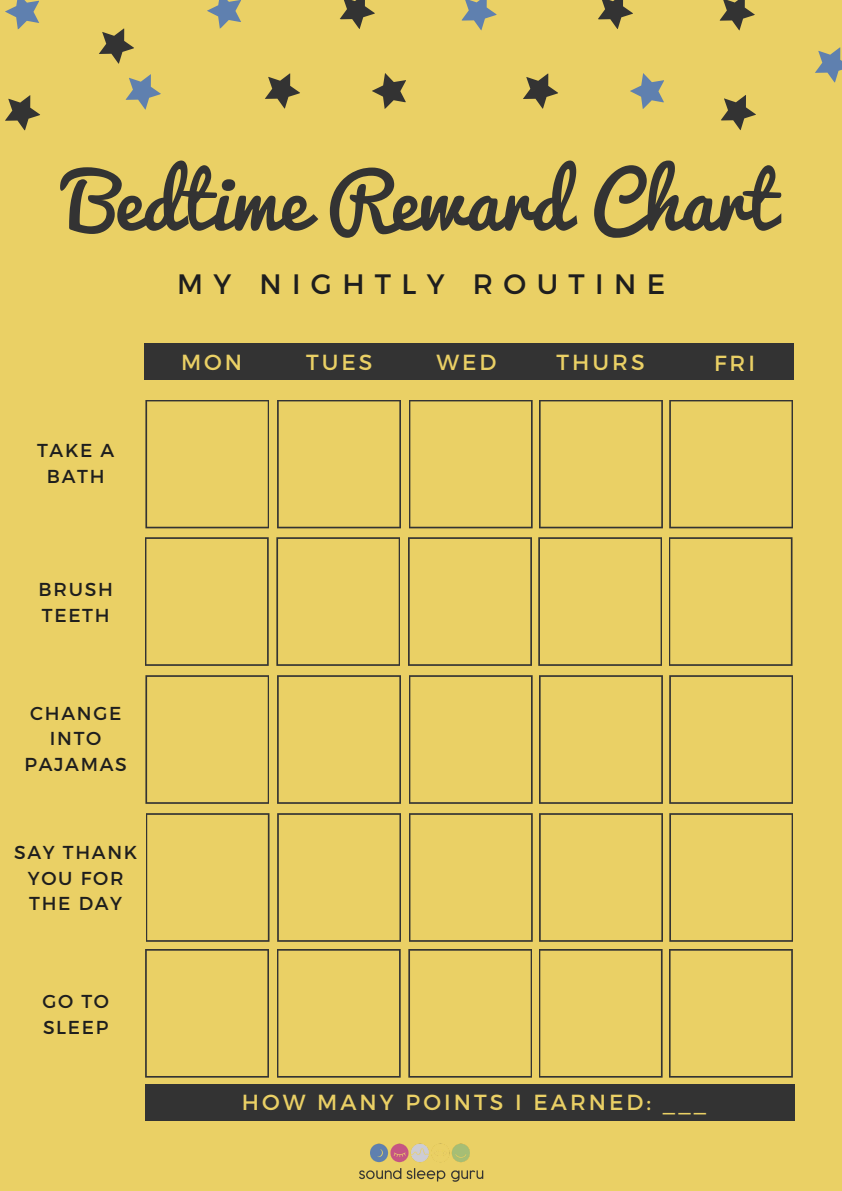
<style>
.page{position:relative;width:842px;height:1191px;background:#fff}
.page>*{position:absolute;margin:0;border:0;box-sizing:border-box;transform-origin:0 0}
.t1{font:74.9px "Pacifico";color:#333}
.t2{font:28.1px "Montserrat";letter-spacing:.37em;color:#1e1e1e}
.t3{font:21.8px "Montserrat";letter-spacing:.14em;color:#ead065}
.t4{font:18.7px/25.5px "Montserrat";letter-spacing:.09em;color:#1e1e1e;text-align:center}
</style>
<div class="page">
<div style="left:0;top:0;width:842px;height:1190px;background:#ead065"></div>
<svg style="left:5px;top:0;width:34px;height:30px"></svg>
<svg style="left:372px;top:73px;width:34px;height:36px"></svg>
<svg style="left:5px;top:95px;width:35px;height:36px"></svg>
<svg style="left:815px;top:47px;width:27px;height:36px"></svg>
<svg style="left:461px;top:0;width:36px;height:31px"></svg>
<svg style="left:99px;top:28px;width:62px;height:82px"></svg>
<svg style="left:265px;top:73px;width:35px;height:36px"></svg>
<svg style="left:340px;top:0;width:35px;height:29px"></svg>
<svg style="left:207px;top:0;width:34px;height:29px"></svg>
<svg style="left:630px;top:73px;width:34px;height:36px"></svg>
<svg style="left:719px;top:0;width:36px;height:31px"></svg>
<svg style="left:523px;top:73px;width:35px;height:36px"></svg>
<svg style="left:598px;top:0;width:35px;height:29px"></svg>
<svg style="left:721px;top:95px;width:35px;height:35px"></svg>
<svg style="left:145px;top:400px;width:124px;height:128px"></svg>
<svg style="left:277px;top:400px;width:124px;height:128px"></svg>
<svg style="left:409px;top:400px;width:124px;height:128px"></svg>
<svg style="left:539px;top:400px;width:124px;height:128px"></svg>
<svg style="left:669px;top:400px;width:124px;height:128px"></svg>
<svg style="left:145px;top:537px;width:124px;height:128px"></svg>
<svg style="left:276px;top:537px;width:124px;height:128px"></svg>
<svg style="left:408px;top:537px;width:124px;height:128px"></svg>
<svg style="left:538px;top:537px;width:124px;height:128px"></svg>
<svg style="left:669px;top:537px;width:123px;height:128px"></svg>
<svg style="left:145px;top:675px;width:124px;height:128px"></svg>
<svg style="left:277px;top:675px;width:124px;height:128px"></svg>
<svg style="left:409px;top:675px;width:124px;height:128px"></svg>
<svg style="left:539px;top:675px;width:124px;height:128px"></svg>
<svg style="left:669px;top:675px;width:124px;height:128px"></svg>
<svg style="left:146px;top:813px;width:123px;height:128px"></svg>
<svg style="left:277px;top:813px;width:124px;height:128px"></svg>
<svg style="left:409px;top:813px;width:124px;height:128px"></svg>
<svg style="left:539px;top:813px;width:124px;height:128px"></svg>
<svg style="left:669px;top:813px;width:124px;height:128px"></svg>
<svg style="left:145px;top:949px;width:124px;height:128px"></svg>
<svg style="left:277px;top:949px;width:124px;height:128px"></svg>
<svg style="left:408px;top:949px;width:124px;height:128px"></svg>
<svg style="left:539px;top:949px;width:124px;height:128px"></svg>
<svg style="left:669px;top:949px;width:124px;height:128px"></svg>
<div style="left:146px;top:1084px;width:649px;height:36px;background:#333"></div>
<div style="left:145px;top:344px;width:649px;height:36px;background:#333"></div>
<img style="left:359px;top:1143px;width:124px;height:39px">
<p class="t1" style="left:67px;top:161px;width:710px">Bedtime Reward Chart</p>
<p class="t2" style="left:177px;top:266px;width:489px">MY NIGHTLY ROUTINE</p>
<p class="t4" style="left:37px;top:437px;width:79px">TAKE A<br>BATH</p>
<p class="t4" style="left:39px;top:576px;width:76px;text-align:left">BRUSH<br>TEETH</p>
<p class="t4" style="left:25px;top:699px;width:104px">CHANGE<br>INTO<br>PAJAMAS</p>
<p class="t4" style="left:14px;top:838px;width:125px">SAY THANK<br>YOU FOR<br>THE DAY</p>
<p class="t4" style="left:42px;top:987px;width:68px;text-align:left">GO TO<br>SLEEP</p>
<p class="t3" style="left:181px;top:348px;width:63px">MON</p>
<p class="t3" style="left:306px;top:348px;width:68px">TUES</p>
<p class="t3" style="left:436px;top:348px;width:61px">WED</p>
<p class="t3" style="left:557px;top:348px;width:90px">THURS</p>
<p class="t3" style="left:714px;top:349px;width:43px">FRI</p>
<p class="t3" style="left:242px;top:1087px;width:466px">HOW MANY POINTS I EARNED: ___</p>
</div>
